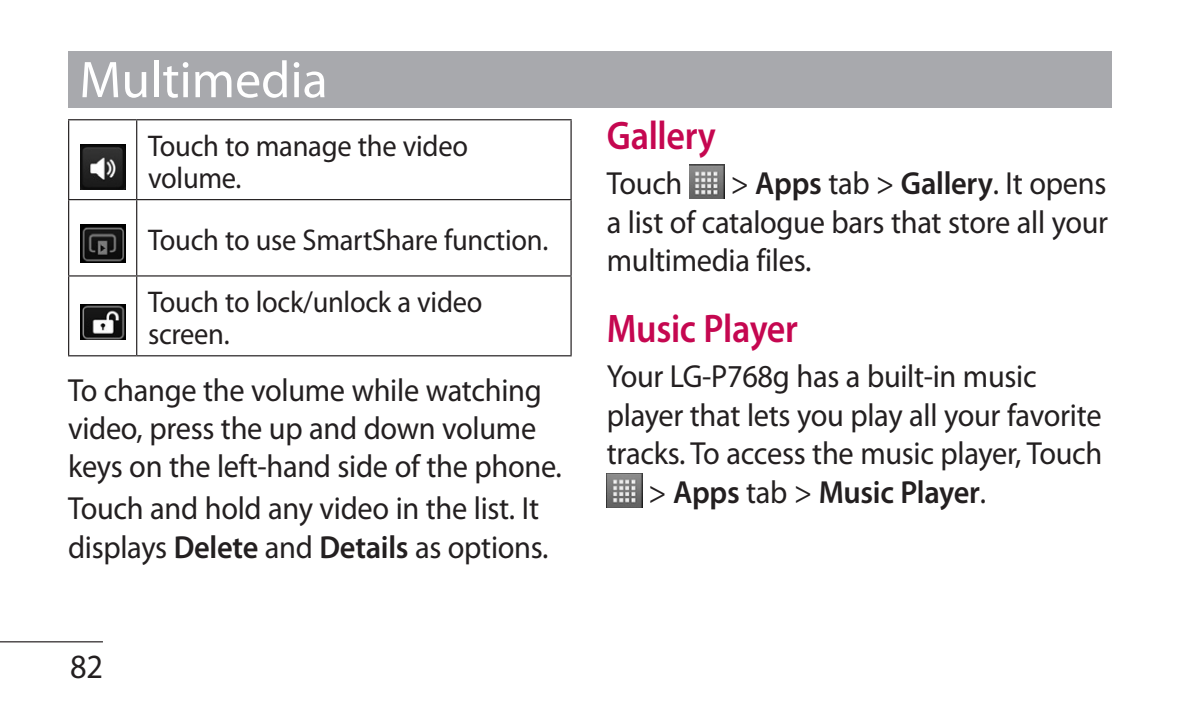
<style>
.page{position:relative;width:1191px;height:715px;background:#fff}
.page>*{position:absolute;margin:0;border:0;box-sizing:border-box;transform-origin:0 0}
.Head_01_Not_Contents{font:52px "Myriad Pro";color:#fff}
.M_head_02{font:600 40px "Myriad Pro";letter-spacing:-.01em;color:#c50750;scale:.9 1}
.t1{font:34px "Myriad Pro";color:#231f20;scale:.95 1}
.main{font:32px/38.4px "Myriad Pro";letter-spacing:-.01em;color:#231f20;scale:.95 1}
.main-2{font:600 32px "Myriad Pro";letter-spacing:-.01em;color:#231f20;scale:.95 1}
.t2{font:30px/32px "Myriad Pro";letter-spacing:-.01em;color:#231f20;scale:.95 1}
.s1{font-weight:600}
.s2{font-weight:400}
</style>
<div class="page">
<hr style="left:0;top:641px;width:103px;height:1px;background:#231f20">
<hr style="left:68px;top:355px;width:69px;height:1px;background:#231f20">
<hr style="left:137px;top:355px;width:434px;height:1px;background:#231f20">
<hr style="left:68px;top:120px;width:1px;height:79px;background:#231f20">
<hr style="left:68px;top:119px;width:69px;height:1px;background:#231f20">
<hr style="left:136px;top:120px;width:1px;height:79px;background:#231f20">
<hr style="left:570px;top:120px;width:2px;height:79px;background:#231f20">
<hr style="left:137px;top:119px;width:434px;height:1px;background:#231f20">
<hr style="left:68px;top:200px;width:1px;height:75px;background:#231f20">
<hr style="left:68px;top:199px;width:69px;height:1px;background:#231f20">
<hr style="left:136px;top:200px;width:1px;height:75px;background:#231f20">
<hr style="left:570px;top:200px;width:2px;height:75px;background:#231f20">
<hr style="left:137px;top:199px;width:434px;height:1px;background:#231f20">
<hr style="left:68px;top:276px;width:1px;height:79px;background:#231f20">
<hr style="left:68px;top:275px;width:69px;height:1px;background:#231f20">
<hr style="left:136px;top:276px;width:1px;height:79px;background:#231f20">
<hr style="left:570px;top:276px;width:2px;height:79px;background:#231f20">
<hr style="left:137px;top:275px;width:434px;height:1px;background:#231f20">
<img style="left:80px;top:145px;width:45px;height:44px">
<img style="left:80px;top:224px;width:45px;height:38px">
<img style="left:80px;top:305px;width:45px;height:35px">
<img style="left:689px;top:165px;width:35px;height:34px">
<img style="left:607px;top:473px;width:35px;height:34px">
<div style="left:68px;top:51px;width:1043px;height:57px;background:#a8a9ad"></div>
<p class="Head_01_Not_Contents" style="left:79px;top:48px;width:250px">Multimedia</p>
<p class="t2" style="left:148px;top:130px;width:338px">Touch to manage the video volume.</p>
<p class="t2" style="left:148px;top:224px;width:423px">Touch to use SmartShare function.</p>
<p class="t2" style="left:148px;top:286px;width:353px">Touch to lock/unlock a video screen.</p>
<p class="main" style="left:68px;top:370px;width:521px">To change the volume while watching video, press the up and down volume keys on the left-hand side of the phone.</p>
<p class="main" style="left:68px;top:488px;width:507px">Touch and hold any video in the list. It displays <span class="s1">Delete</span> and <span class="s1">Details</span> as options.</p>
<p class="t1" style="left:70px;top:645px;width:36px">82</p>
<p class="M_head_02" style="left:607px;top:110px;width:123px">Gallery</p>
<p class="main" style="left:607px;top:164px;width:81px">Touch</p>
<p class="main" style="left:607px;top:164px;width:529px;text-align:justify;text-indent:124px">&gt; <span class="s1">Apps</span> tab &gt; <span class="s1">Gallery</span>. It opens a list of catalogue bars that store all your multimedia files.</p>
<p class="M_head_02" style="left:607px;top:303px;width:214px">Music Player</p>
<p class="main" style="left:607px;top:357px;width:454px">Your LG-P768g has a built-in music</p>
<p class="main" style="left:607px;top:395px;width:522px">player that lets you play all your favorite</p>
<p class="main" style="left:607px;top:433px;width:523px">tracks. To access the music player, Touch</p>
<p class="main-2" style="left:648px;top:471px;width:357px"><span class="s2">&gt;</span> Apps <span class="s2">tab &gt;</span> Music Player<span class="s2">.</span></p>
</div>
